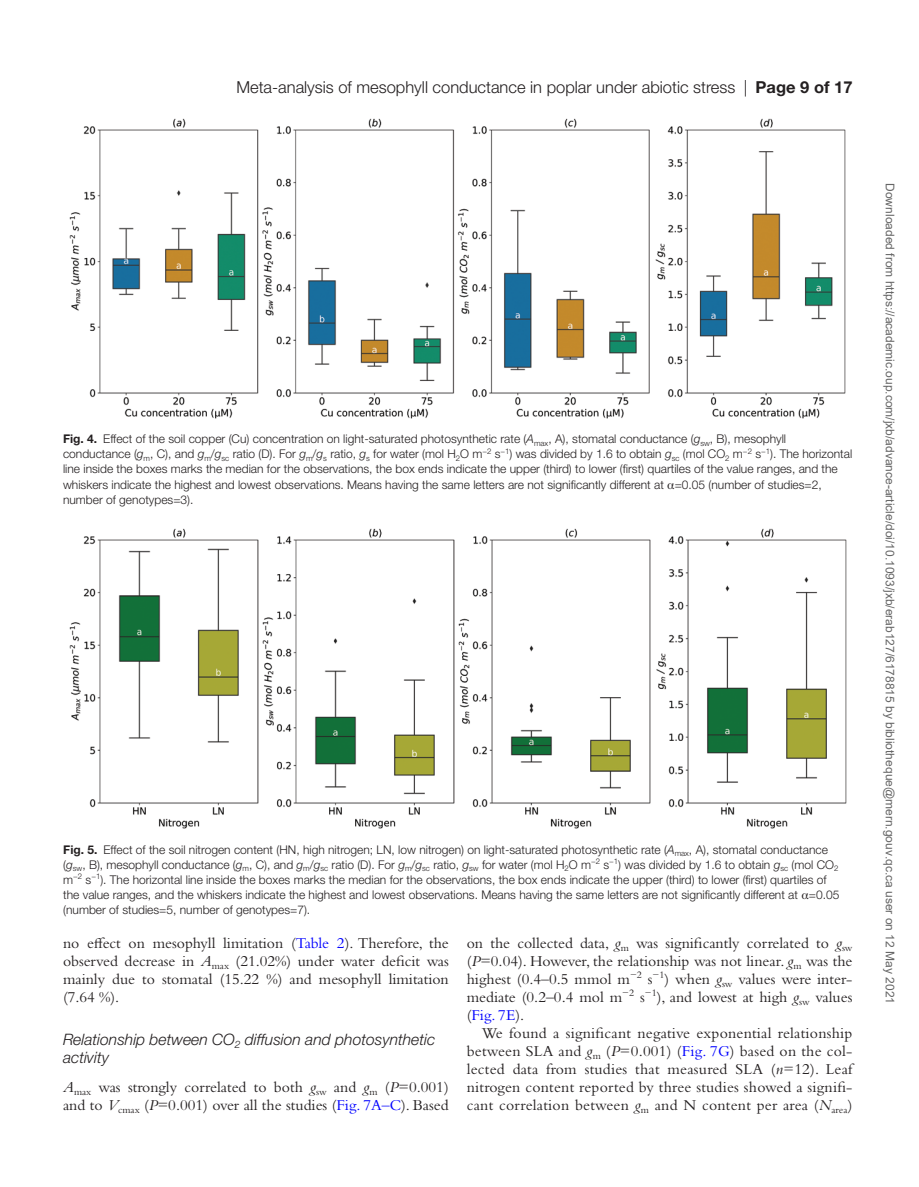
<style>
.page{position:relative;width:919px;height:1187px;background:#fff}
.page>*{position:absolute;margin:0;border:0;box-sizing:border-box;transform-origin:0 0}
.t1{font:300 16.5px "Helvetica Neue LT Std";color:#231f20}
.t2{font:15.75px/18px "Bembo Std";color:#231f20;text-align:justify}
.t3{font:italic 300 15.75px/18px "Helvetica Neue LT Std";color:#231f20}
.t4{font:300 12px/15px "Helvetica Neue LT Std";color:#231f20}
.t5{font:12px "Arial";color:#666}
.s1{font-weight:700}
.s2{font-style:italic}
.s3{font-family:"Gandhari Unicode";font-weight:400}
.s4{color:#00f}
</style>
<div class="page">
<img style="left:69px;top:118px;width:777px;height:301px">
<img style="left:69px;top:528px;width:778px;height:301px">
<h1 class="t1" style="left:236px;top:77px;width:617px">Meta-analysis of mesophyll conductance in poplar under abiotic stress | <span class="s1">Page 9 of 17</span></h1>
<p class="t4" style="left:63px;top:431px;width:790px"><span class="s1">Fig. 4.</span> Effect of the soil copper (Cu) concentration on light-saturated photosynthetic rate (<span class="s2">A</span><sub>max</sub>, A), stomatal conductance (<span class="s2">g</span><sub>sw</sub>, B), mesophyll conductance (<span class="s2">g</span><sub>m</sub>, C), and <span class="s2">g</span><sub>m</sub>/<span class="s2">g</span><sub>sc</sub> ratio (D). For <span class="s2">g</span><sub>m</sub>/<span class="s2">g</span><sub>s</sub> ratio, <span class="s2">g</span><sub>s</sub> for water (mol H<sub>2</sub>O m<sup>−2</sup> s<sup>−1</sup>) was divided by 1.6 to obtain <span class="s2">g</span><sub>sc</sub> (mol CO<sub>2</sub> m<sup>−2</sup> s<sup>−1</sup>). The horizontal line inside the boxes marks the median for the observations, the box ends indicate the upper (third) to lower (first) quartiles of the value ranges, and the whiskers indicate the highest and lowest observations. Means having the same letters are not significantly different at <span class="s3">α</span>=0.05 (number of studies=2, number of genotypes=3).</p>
<p class="t4" style="left:63px;top:841px;width:777px"><span class="s1">Fig. 5.</span> Effect of the soil nitrogen content (HN, high nitrogen; LN, low nitrogen) on light-saturated photosynthetic rate (<span class="s2">A</span><sub>max</sub>, A), stomatal conductance (<span class="s2">g</span><sub>sw</sub>, B), mesophyll conductance (<span class="s2">g</span><sub>m</sub>, C), and <span class="s2">g</span><sub>m</sub>/<span class="s2">g</span><sub>sc</sub> ratio (D). For <span class="s2">g</span><sub>m</sub>/<span class="s2">g</span><sub>sc</sub> ratio, <span class="s2">g</span><sub>sw</sub> for water (mol H<sub>2</sub>O m<sup>−2</sup> s<sup>−1</sup>) was divided by 1.6 to obtain <span class="s2">g</span><sub>sc</sub> (mol CO<sub>2 </sub>m<sup>−2</sup> s<sup>−1</sup>). The horizontal line inside the boxes marks the median for the observations, the box ends indicate the upper (third) to lower (first) quartiles of the value ranges, and the whiskers indicate the highest and lowest observations. Means having the same letters are not significantly different at <span class="s3">α</span>=0.05 (number of studies=5, number of genotypes=7).</p>
<h2 class="t2" style="left:63px;top:933px;width:387px">no effect on mesophyll limitation (<span class="s4">Table 2</span>). Therefore, the observed decrease in <span class="s2">A</span><sub>max</sub> (21.02%) under water deficit was mainly due to stomatal (15.22 %) and mesophyll limitation (7.64 %).</h2>
<h2 class="t3" style="left:63px;top:1030px;width:373px">Relationship between CO<sub>2</sub> diffusion and photosynthetic activity</h2>
<h2 class="t2" style="left:63px;top:1077px;width:387px"><span class="s2">A</span><sub>max</sub> was strongly correlated to both <span class="s2">g</span><sub>sw</sub> and <span class="s2">g</span><sub>m</sub> (<span class="s2">P</span>=0.001) and to <span class="s2">V</span><sub>cmax</sub> (<span class="s2">P</span>=0.001) over all the studies (<span class="s4">Fig. 7A–C</span>). Based</h2>
<p class="t2" style="left:466px;top:933px;width:387px">on the collected data, <span class="s2">g</span><sub>m</sub> was significantly correlated to <span class="s2">g</span><sub>sw </sub>(<span class="s2">P</span>=0.04). However, the relationship was not linear. <span class="s2">g</span><sub>m</sub> was the highest (0.4–0.5 mmol m<sup>−2</sup> s<sup>−1</sup>) when <span class="s2">g</span><sub>sw</sub> values were inter&shy;mediate (0.2–0.4 mol m<sup>−2</sup> s<sup>−1</sup>), and lowest at high <span class="s2">g</span><sub>sw</sub> values (<span class="s4">Fig. 7E</span>).</p>
<p class="t2" style="left:466px;top:1023px;width:387px;text-indent:15px">We found a significant negative exponential relationship between SLA and <span class="s2">g</span><sub>m</sub> (<span class="s2">P</span>=0.001) (<span class="s4">Fig. 7G</span>) based on the col&shy;lected data from studies that measured SLA (<span class="s2">n</span>=12). Leaf nitrogen content reported by three studies showed a signifi&shy;cant correlation between <span class="s2">g</span><sub>m</sub> and N content per area (<span class="s2">N</span><sub>area</sub>)</p>
<p class="t5" style="left:894px;top:183px;width:822px;rotate:90deg">Downloaded from https://academic.oup.com/jxb/advance-article/doi/10.1093/jxb/erab127/6178815 by bibliotheque@mern.gouv.qc.ca user on 12 May 2021</p>
</div>
